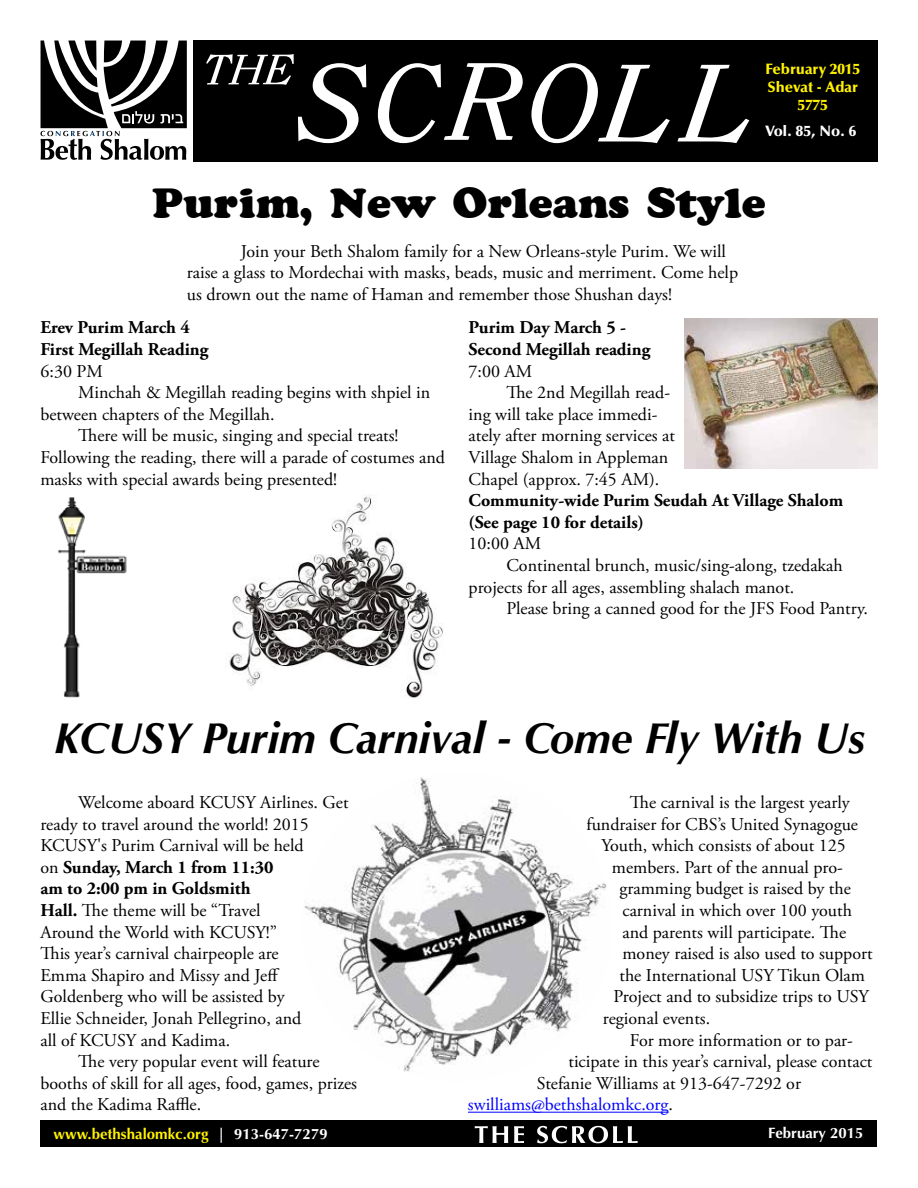
<style>
.page{position:relative;width:918px;height:1188px;background:#fff}
.page>*{position:absolute;margin:0;border:0;box-sizing:border-box;transform-origin:0 0}
.t1{font:45px "Cookie";color:#000}
.t2{font:italic 700 43.5px "Optima LT Std";color:#000}
.t3{font:18px/21.6px "Adobe Garamond Pro";color:#000}
.t4{font:700 18px/21.6px "Adobe Garamond Pro";color:#000}
.t5{font:18px "Adobe Garamond Pro";color:#00f}
.t6{font:700 15px "Optima LT Std";color:#fff200}
.t7{font:900 15px/18px "Optima LT Std";color:#fff200;text-align:center}
.t8{font:700 15px "Optima LT Std";color:#fff}
.t9{font:900 15px "Optima LT Std";letter-spacing:-.01em;color:#fff}
.s1{color:#000}
.s2{font-weight:400}
.s3{font-weight:700}
.s4{color:#fff}
</style>
<div class="page">
<div style="left:40px;top:1120px;width:837px;height:28px;background:#000"></div>
<svg style="left:41px;top:41px;width:146px;height:119px"></svg>
<div style="left:193px;top:40px;width:685px;height:122px;background:#000"></div>
<svg style="left:206px;top:54px;width:160px;height:89px"></svg>
<svg style="left:378px;top:63px;width:145px;height:80px"></svg>
<svg style="left:531px;top:63px;width:139px;height:80px"></svg>
<svg style="left:677px;top:65px;width:72px;height:78px"></svg>
<svg style="left:475px;top:1126px;width:33px;height:17px"></svg>
<svg style="left:514px;top:1126px;width:10px;height:17px"></svg>
<svg style="left:537px;top:1126px;width:101px;height:17px"></svg>
<svg style="left:304px;top:777px;width:303px;height:295px"></svg>
<hr style="left:468px;top:1112px;width:201px;height:1px;background:#00f">
<img style="left:57px;top:497px;width:70px;height:201px">
<img style="left:226px;top:494px;width:217px;height:204px">
<img style="left:685px;top:319px;width:193px;height:149px">
<p class="t7" style="left:765px;top:60px;width:96px">February 2015<br>Shevat - Adar<br>5775</p>
<p class="t9" style="left:765px;top:122px;width:93px">Vol. 85, No. 6</p>
<h1 class="t1" style="left:152px;top:177px;width:615px">Purim, New Orleans Style</h1>
<p class="t3" style="left:187px;top:241px;width:553px;text-indent:54px">Join your Beth Shalom family for a New Orleans-style Purim. We will raise a glass to Mordechai with masks, beads, music and merriment. Come help us drown out the name of Haman and remember those Shushan days!</p>
<p class="t4" style="left:40px;top:317px;width:169px">Erev Purim March 4<br>First Megillah Reading</p>
<p class="t3" style="left:40px;top:361px;width:64px">6:30 PM</p>
<p class="t3" style="left:78px;top:382px;width:354px">Minchah &amp; Megillah reading begins with shpiel in</p>
<p class="t3" style="left:40px;top:404px;width:236px">between chapters of the Megillah.</p>
<p class="t3" style="left:78px;top:426px;width:322px">There will be music, singing and special treats!</p>
<p class="t3" style="left:40px;top:447px;width:406px">Following the reading, there will a parade of costumes and</p>
<p class="t3" style="left:40px;top:469px;width:298px">masks with special awards being presented!</p>
<p class="t4" style="left:469px;top:317px;width:183px">Purim Day March 5 -<br>Second Megillah reading</p>
<p class="t3" style="left:469px;top:361px;width:65px">7:00 AM</p>
<p class="t3" style="left:506px;top:382px;width:165px">The 2nd Megillah read-</p>
<p class="t3" style="left:469px;top:404px;width:190px">ing will take place immedi-</p>
<p class="t3" style="left:469px;top:426px;width:208px">ately after morning services at</p>
<p class="t3" style="left:469px;top:447px;width:201px">Village Shalom in Appleman</p>
<p class="t3" style="left:469px;top:469px;width:192px">Chapel (approx. 7:45 AM).</p>
<p class="t4" style="left:469px;top:490px;width:376px">Community-wide Purim Seudah At Village Shalom (See page 10 for details)</p>
<p class="t3" style="left:469px;top:534px;width:74px">10:00 AM</p>
<p class="t3" style="left:506px;top:555px;width:338px">Continental brunch, music/sing-along, tzedakah</p>
<p class="t3" style="left:469px;top:577px;width:327px">projects for all ages, assembling shalach manot.</p>
<p class="t3" style="left:506px;top:598px;width:363px">Please bring a canned good for the JFS Food Pantry.</p>
<h2 class="t2" style="left:53px;top:713px;width:813px">KCUSY Purim Carnival - Come Fly With Us</h2>
<p class="t3" style="left:630px;top:792px;width:221px">The carnival is the largest yearly</p>
<p class="t3" style="left:586px;top:814px;width:273px">fundraiser for CBS’s United Synagogue</p>
<p class="t3" style="left:601px;top:835px;width:246px">Youth, which consists of about 125</p>
<p class="t3" style="left:612px;top:857px;width:232px">members. Part of the annual pro-</p>
<p class="t3" style="left:619px;top:879px;width:233px">gramming budget is raised by the</p>
<p class="t3" style="left:622px;top:900px;width:231px">carnival in which over 100 youth</p>
<p class="t3" style="left:622px;top:922px;width:225px">and parents will participate. The</p>
<p class="t3" style="left:622px;top:943px;width:252px">money raised is also used to support</p>
<p class="t3" style="left:619px;top:965px;width:247px">the International USY Tikun Olam</p>
<p class="t3" style="left:613px;top:987px;width:257px">Project and to subsidize trips to USY</p>
<p class="t3" style="left:603px;top:1008px;width:109px">regional events.</p>
<p class="t3" style="left:630px;top:1030px;width:225px">For more information or to par-</p>
<p class="t3" style="left:568px;top:1051px;width:305px">ticipate in this year’s carnival, please contact</p>
<p class="t3" style="left:537px;top:1073px;width:265px">Stefanie Williams at 913-647-7292 or</p>
<p class="t5" style="left:468px;top:1094px;width:207px">swilliams@bethshalomkc.org<span class="s1">.</span></p>
<p class="t3" style="left:78px;top:792px;width:272px">Welcome aboard KCUSY Airlines. Get</p>
<p class="t3" style="left:40px;top:814px;width:270px">ready to travel around the world! 2015</p>
<p class="t3" style="left:40px;top:835px;width:265px">KCUSY's Purim Carnival will be held</p>
<p class="t4" style="left:40px;top:857px;width:235px"><span class="s2">on</span> Sunday, March 1 from 11:30</p>
<p class="t4" style="left:40px;top:878px;width:212px">am to 2:00 pm in Goldsmith</p>
<p class="t3" style="left:40px;top:900px;width:222px"><span class="s3">Hall.</span> The theme will be “Travel</p>
<p class="t3" style="left:40px;top:922px;width:238px">Around the World with KCUSY!”</p>
<p class="t3" style="left:40px;top:943px;width:240px">This year’s carnival chairpeople are</p>
<p class="t3" style="left:40px;top:965px;width:240px">Emma Shapiro and Missy and Jeff</p>
<p class="t3" style="left:40px;top:987px;width:246px">Goldenberg who will be assisted by</p>
<p class="t3" style="left:40px;top:1008px;width:262px">Ellie Schneider, Jonah Pellegrino, and</p>
<p class="t3" style="left:40px;top:1030px;width:191px">all of KCUSY and Kadima.</p>
<p class="t3" style="left:78px;top:1051px;width:243px">The very popular event will feature</p>
<p class="t3" style="left:40px;top:1073px;width:318px">booths of skill for all ages, food, games, prizes</p>
<p class="t3" style="left:40px;top:1095px;width:162px">and the Kadima Raffle.</p>
<p class="t6" style="left:53px;top:1125px;width:276px">www.bethshalomkc.org <span class="s4">| 913-647-7279</span></p>
<p class="t8" style="left:768px;top:1125px;width:97px">February 2015</p>
</div>
